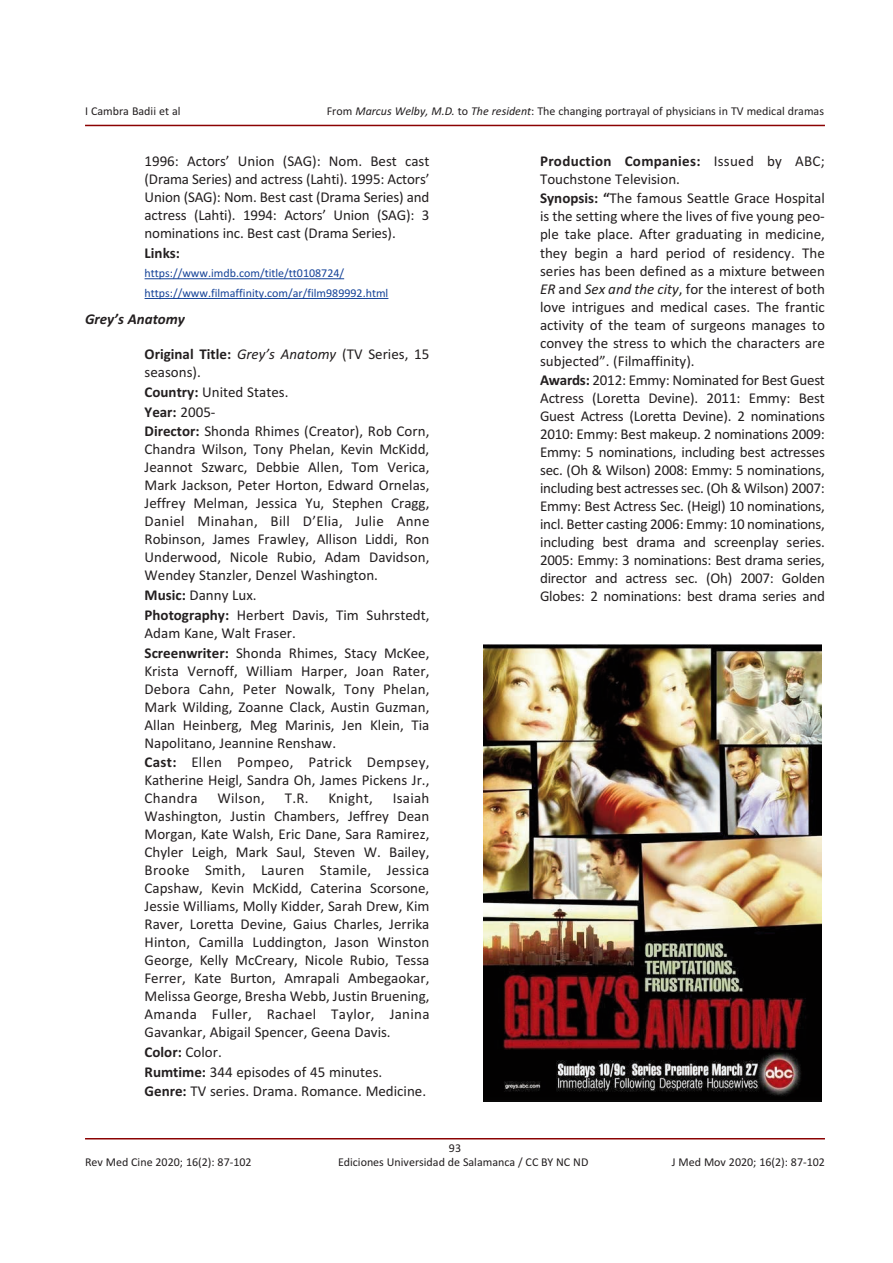
<style>
.page{position:relative;width:893px;height:1263px;background:#fff}
.page>*{position:absolute;margin:0;border:0;box-sizing:border-box;transform-origin:0 0}
.t1{font:15px/18px "Calibri";color:#231f20;text-align:justify}
.t2{font:italic 700 15px "Calibri";color:#231f20}
.t3{font:700 15px "Calibri";color:#231f20}
.t4{font:12px "Calibri";color:#231f20}
.t5{font:12px/19.6px "Calibri";color:#154398}
.s1{font-style:italic}
.s2{font-weight:700}
</style>
<div class="page">
<hr style="left:145px;top:278px;width:199px;height:1px;background:#154398">
<hr style="left:145px;top:298px;width:243px;height:1px;background:#154398">
<hr style="left:85px;top:1138px;width:740px;height:1px;background:#8b0202">
<hr style="left:85px;top:125px;width:740px;height:1px;background:#8b0202">
<div style="left:480px;top:644px;width:345px;height:457px;background:linear-gradient(to bottom,#fff,#fff)"></div>
<img style="left:484px;top:644px;width:338px;height:457px">
<p class="t4" style="left:85px;top:104px;width:97px">I Cambra Badii et al</p>
<p class="t4" style="left:327px;top:104px;width:499px">From <span class="s1">Marcus Welby, M.D.</span> to <span class="s1">The resident</span>: The changing portrayal of physicians in TV medical dramas</p>
<p class="t1" style="left:145px;top:152px;width:286px">1996: Actors’ Union (SAG): Nom. Best cast (Drama Series) and actress (Lahti). 1995: Actors’ Union (SAG): Nom. Best cast (Drama Series) and actress (Lahti). 1994: Actors’ Union (SAG): 3 nominations inc. Best cast (Drama Series).</p>
<p class="t3" style="left:145px;top:244px;width:37px">Links:</p>
<p class="t5" style="left:145px;top:263px;width:245px">https://www.imdb.com/title/tt0108724/ https://www.filmaffinity.com/ar/film989992.html</p>
<p class="t2" style="left:85px;top:310px;width:101px">Grey’s Anatomy</p>
<p class="t1" style="left:145px;top:345px;width:286px"><span class="s2">Original Title:</span> <span class="s1">Grey’s Anatomy</span> (TV Series, 15 seasons).</p>
<p class="t1" style="left:145px;top:382px;width:286px;line-height:19.6px;text-align:left"><span class="s2">Country:</span> United States.<br><span class="s2">Year:</span> 2005-<br><span class="s2">Director:</span> Shonda Rhimes (Creator), Rob Corn,</p>
<p class="t1" style="left:145px;top:440px;width:286px">Chandra Wilson, Tony Phelan, Kevin McKidd, Jeannot Szwarc, Debbie Allen, Tom Verica, Mark Jackson, Peter Horton, Edward Ornelas, Jeffrey Melman, Jessica Yu, Stephen Cragg, Daniel Minahan, Bill D’Elia, Julie Anne Robinson, James Frawley, Allison Liddi, Ron Underwood, Nicole Rubio, Adam Davidson, Wendey Stanzler, Denzel Washington.</p>
<p class="t1" style="left:145px;top:585px;width:286px;line-height:19.6px"><span class="s2">Music:</span> Danny Lux.<br><span class="s2">Photography:</span> Herbert Davis, Tim Suhrstedt,</p>
<p class="t1" style="left:145px;top:623px;width:286px;line-height:19.6px">Adam Kane, Walt Fraser.<br><span class="s2">Screenwriter:</span> Shonda Rhimes, Stacy McKee,</p>
<p class="t1" style="left:145px;top:661px;width:286px">Krista Vernoff, William Harper, Joan Rater, Debora Cahn, Peter Nowalk, Tony Phelan, Mark Wilding, Zoanne Clack, Austin Guzman, Allan Heinberg, Meg Marinis, Jen Klein, Tia Napolitano, Jeannine Renshaw.</p>
<p class="t1" style="left:145px;top:753px;width:286px"><span class="s2">Cast:</span> Ellen Pompeo, Patrick Dempsey, Katherine Heigl, Sandra Oh, James Pickens Jr., Chandra</p>
<p class="t1" style="left:145px;top:789px;width:286px;text-indent:248px">Isaiah Washington, Justin Chambers, Jeffrey Dean Morgan, Kate Walsh, Eric Dane, Sara Ramirez, Chyler Leigh, Mark Saul, Steven W. Bailey, Brooke Smith, Lauren Stamile, Jessica Capshaw, Kevin McKidd, Caterina Scorsone, Jessie Williams, Molly Kidder, Sarah Drew, Kim Raver, Loretta Devine, Gaius Charles, Jerrika Hinton, Camilla Luddington, Jason Winston George, Kelly McCreary, Nicole Rubio, Tessa Ferrer, Kate Burton, Amrapali Ambegaokar, Melissa George, Bresha Webb, Justin Bruening, Amanda Fuller, Rachael Taylor, Janina Gavankar, Abigail Spencer, Geena Davis.</p>
<p class="t1" style="left:145px;top:1042px;width:283px;line-height:19.6px;text-align:left"><span class="s2">Color:</span> Color.<br><span class="s2">Rumtime:</span> 344 episodes of 45 minutes.<br><span class="s2">Genre:</span> TV series. Drama. Romance. Medicine.</p>
<p class="t1" style="left:217px;top:789px;width:49px">Wilson,</p>
<p class="t1" style="left:285px;top:789px;width:25px">T.R.</p>
<p class="t1" style="left:328px;top:789px;width:46px">Knight,</p>
<p class="t4" style="left:449px;top:1141px;width:14px">93</p>
<p class="t1" style="left:540px;top:152px;width:286px"><span class="s2">Production Companies:</span> Issued by ABC;<br>Touchstone Television.</p>
<p class="t1" style="left:540px;top:189px;width:286px"><span class="s2">Synopsis: “</span>The famous Seattle Grace Hospital is the setting where the lives of five young peo&shy;ple take place. After graduating in medicine, they begin a hard period of residency. The series has been defined as a mixture between <span class="s1">ER</span> and <span class="s1">Sex and the city</span>, for the interest of both love intrigues and medical cases. The frantic activity of the team of surgeons manages to convey the stress to which the characters are subjected”. (Filmaffinity).</p>
<p class="t1" style="left:540px;top:371px;width:286px"><span class="s2">Awards:</span> 2012: Emmy: Nominated for Best Guest Actress (Loretta Devine). 2011: Emmy: Best Guest Actress (Loretta Devine). 2 nominations 2010: Emmy: Best makeup. 2 nominations 2009:<br>Emmy: 5 nominations, including best actresses sec. (Oh &amp; Wilson) 2008: Emmy: 5 nominations, including best actresses sec. (Oh &amp; Wilson) 2007:<br>Emmy: Best Actress Sec. (Heigl) 10 nominations, incl. Better casting 2006: Emmy: 10 nominations, including best drama and screenplay series.<br>2005: Emmy: 3 nominations: Best drama series, director and actress sec. (Oh) 2007: Golden Globes: 2 nominations: best drama series and</p>
<p class="t4" style="left:85px;top:1155px;width:168px">Rev Med Cine 2020; 16(2): 87-102</p>
<p class="t4" style="left:338px;top:1155px;width:252px">Ediciones Universidad de Salamanca / CC BY NC ND</p>
<p class="t4" style="left:672px;top:1155px;width:155px">J Med Mov 2020; 16(2): 87-102</p>
</div>
